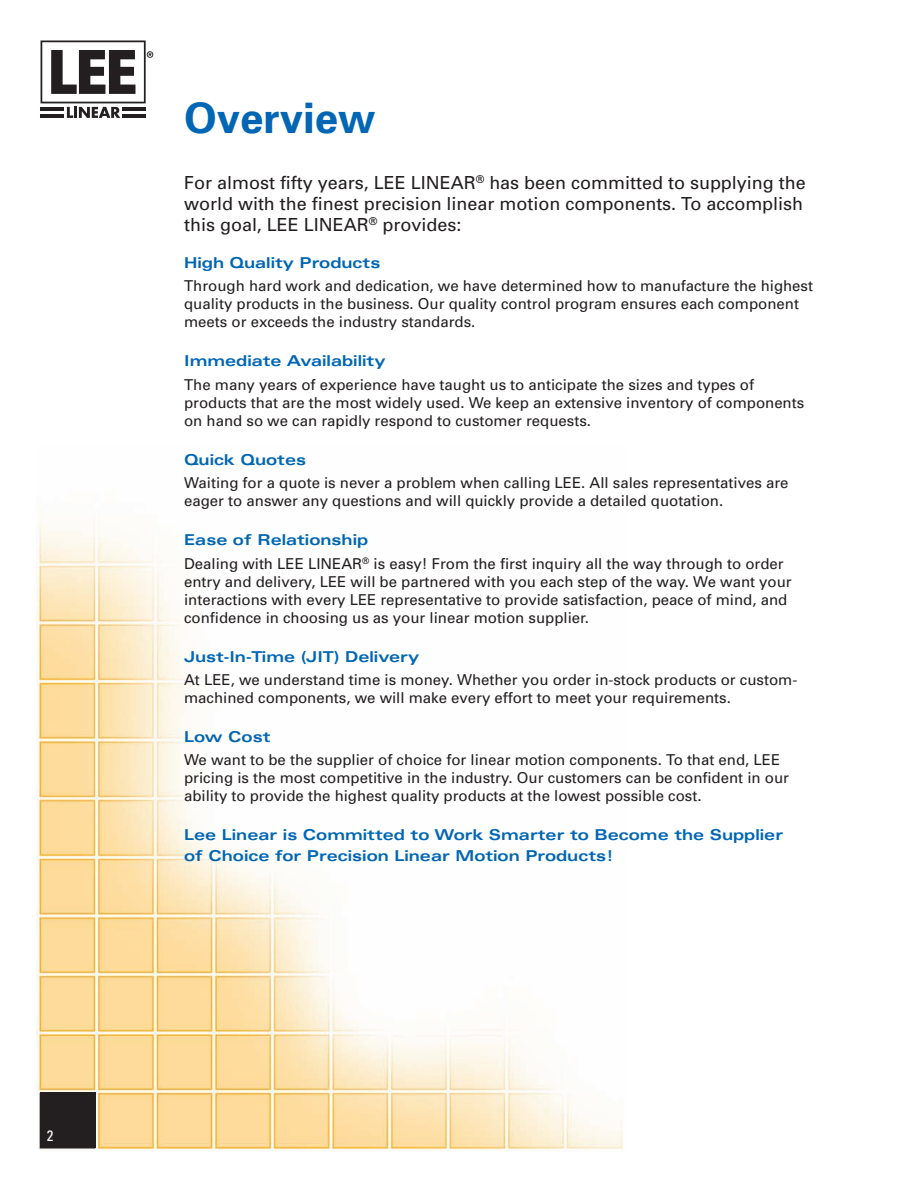
<style>
.page{position:relative;width:918px;height:1188px;background:#fff}
.page>*{position:absolute;margin:0;border:0;box-sizing:border-box;transform-origin:0 0}
.t1{font:700 42px "Univers";color:#0166b3}
.t2{font:18px/21px "Univers";color:#231f20}
.t3{font:15px/18px "Univers";color:#231f20}
.t4{font:700 expanded 15px/21px "Univers";color:#0166b3}
.t5{font:condensed 15px "Univers";color:#fff}
.s1{font-weight:700;font-stretch:expanded;color:#0166b3}
</style>
<div class="page">
<img style="left:37px;top:519px;width:586px;height:632px">
<div style="left:40px;top:1092px;width:56px;height:56px;background:#231f20"></div>
<svg style="left:41px;top:40px;width:112px;height:78px"></svg>
<hr style="left:41px;top:107px;width:23px;height:4px;background:#231f20">
<hr style="left:41px;top:114px;width:23px;height:4px;background:#231f20">
<hr style="left:122px;top:114px;width:24px;height:4px;background:#231f20">
<hr style="left:122px;top:107px;width:24px;height:4px;background:#231f20">
<p class="t5" style="left:47px;top:1130px;width:8px">2</p>
<h1 class="t1" style="left:184px;top:103px;width:193px">Overview</h1>
<p class="t2" style="left:184px;top:173px;width:623px">For almost fifty years, LEE LINEAR<sup>®</sup> has been committed to supplying the world with the finest precision linear motion components. To accomplish this goal, LEE LINEAR<sup>®</sup> provides:</p>
<p class="t4" style="left:184px;top:254px;width:198px">High Quality Products</p>
<p class="t3" style="left:184px;top:278px;width:630px">Through hard work and dedication, we have determined how to manufacture the highest quality products in the business. Our quality control program ensures each component meets or exceeds the industry standards.</p>
<p class="t4" style="left:184px;top:352px;width:203px">Immediate Availability</p>
<p class="t3" style="left:184px;top:377px;width:622px">The many years of experience have taught us to anticipate the sizes and types of products that are the most widely used. We keep an extensive inventory of components on hand so we can rapidly respond to customer requests.</p>
<p class="t4" style="left:184px;top:450px;width:123px">Quick Quotes</p>
<p class="t3" style="left:184px;top:475px;width:606px">Waiting for a quote is never a problem when calling LEE. All sales representatives are eager to answer any questions and will quickly provide a detailed quotation.</p>
<p class="t3" style="left:184px;top:530px;width:601px;line-height:23.4px"><span class="s1">Ease of Relationship<br></span>Dealing with LEE LINEAR<sup>®</sup> is easy! From the first inquiry all the way through to order</p>
<p class="t3" style="left:184px;top:574px;width:609px">entry and delivery, LEE will be partnered with you each step of the way. We want your interactions with every LEE representative to provide satisfaction, peace of mind, and confidence in choosing us as your linear motion supplier.</p>
<p class="t4" style="left:184px;top:647px;width:237px">Just-In-Time (JIT) Delivery</p>
<p class="t3" style="left:184px;top:672px;width:615px">At LEE, we understand time is money. Whether you order in-stock products or custom&shy;machined components, we will make every effort to meet your requirements.</p>
<p class="t4" style="left:184px;top:728px;width:88px">Low Cost</p>
<p class="t3" style="left:184px;top:752px;width:606px">We want to be the supplier of choice for linear motion components. To that end, LEE pricing is the most competitive in the industry. Our customers can be confident in our ability to provide the highest quality products at the lowest possible cost.</p>
<p class="t4" style="left:184px;top:826px;width:601px">Lee Linear is Committed to Work Smarter to Become the Supplier of Choice for Precision Linear Motion Products!</p>
</div>
